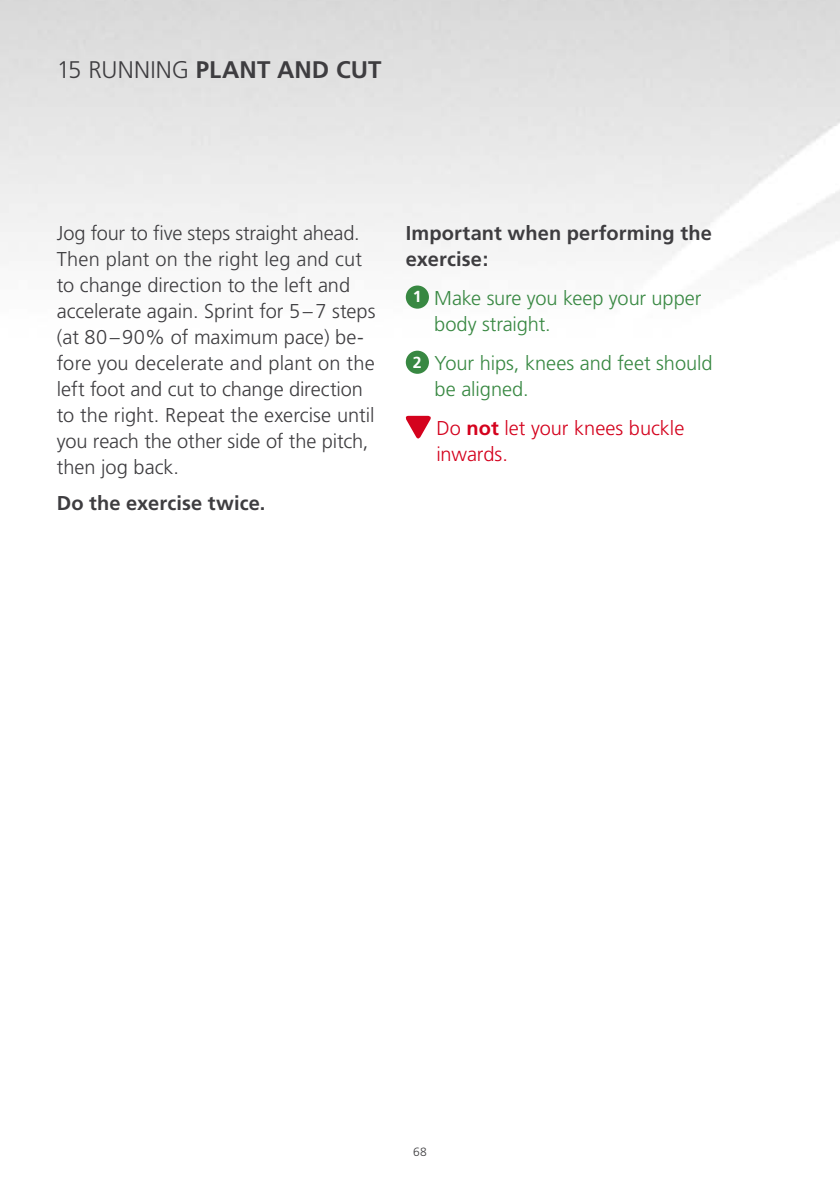
<style>
.page{position:relative;width:840px;height:1191px;background:#fff}
.page>*{position:absolute;margin:0;border:0;box-sizing:border-box;transform-origin:0 0}
.t1{font:700 24px "Frutiger";letter-spacing:.005em;color:#3e3d40}
.t2{font:300 24px "Frutiger";color:#3e3d40}
.t3{font:300 20px/26px "Frutiger";color:#3e3d40}
.t4{font:300 20px/26px "Frutiger";letter-spacing:-.005em;color:#388842}
.t5{font:700 20px/26px "Frutiger";letter-spacing:.005em;color:#3e3d40}
.t6{font:300 20px/26px "Frutiger";letter-spacing:-.005em;color:#d4021d}
.t7{font:300 12px "Frutiger";color:#3e3d40}
.s1{font-weight:700;font-size:16px;color:#fff}
.s2{font-weight:700}
</style>
<div class="page">
<img style="left:0;top:0;width:839px;height:416px">
<div style="left:405px;top:285px;width:23px;height:24px;background:#388842;border-radius:50%"></div>
<div style="left:405px;top:351px;width:23px;height:23px;background:#388842;border-radius:50%"></div>
<svg style="left:405px;top:416px;width:26px;height:23px"></svg>
<p class="t2" style="left:57px;top:56px;width:47px">15 RUNNING</p>
<p class="t1" style="left:196px;top:55px;width:187px">PLANT AND CUT</p>
<p class="t3" style="left:57px;top:220px;width:320px">Jog four to five steps straight ahead.<br>Then plant on the right leg and cut to change direction to the left and accelerate again. Sprint for 5–7 steps (at 80–90% of maximum pace) be&shy;fore you decelerate and plant on the left foot and cut to change direction to the right. Repeat the exercise until you reach the other side of the pitch, then jog back.</p>
<p class="t5" style="left:57px;top:489px;width:210px">Do the exercise twice.</p>
<p class="t5" style="left:405px;top:219px;width:307px">Important when performing the exercise:</p>
<p class="t4" style="left:434px;top:285px;width:268px;text-indent:-21px"><span class="s1">1</span> Make sure you keep your upper body straight.</p>
<p class="t4" style="left:434px;top:350px;width:279px;text-indent:-22px"><span class="s1">2</span> Your hips, knees and feet should be aligned.</p>
<p class="t6" style="left:436px;top:414px;width:249px">Do <span class="s2">not</span> let your knees buckle inwards.</p>
<p class="t7" style="left:413px;top:1144px;width:15px">68</p>
</div>
